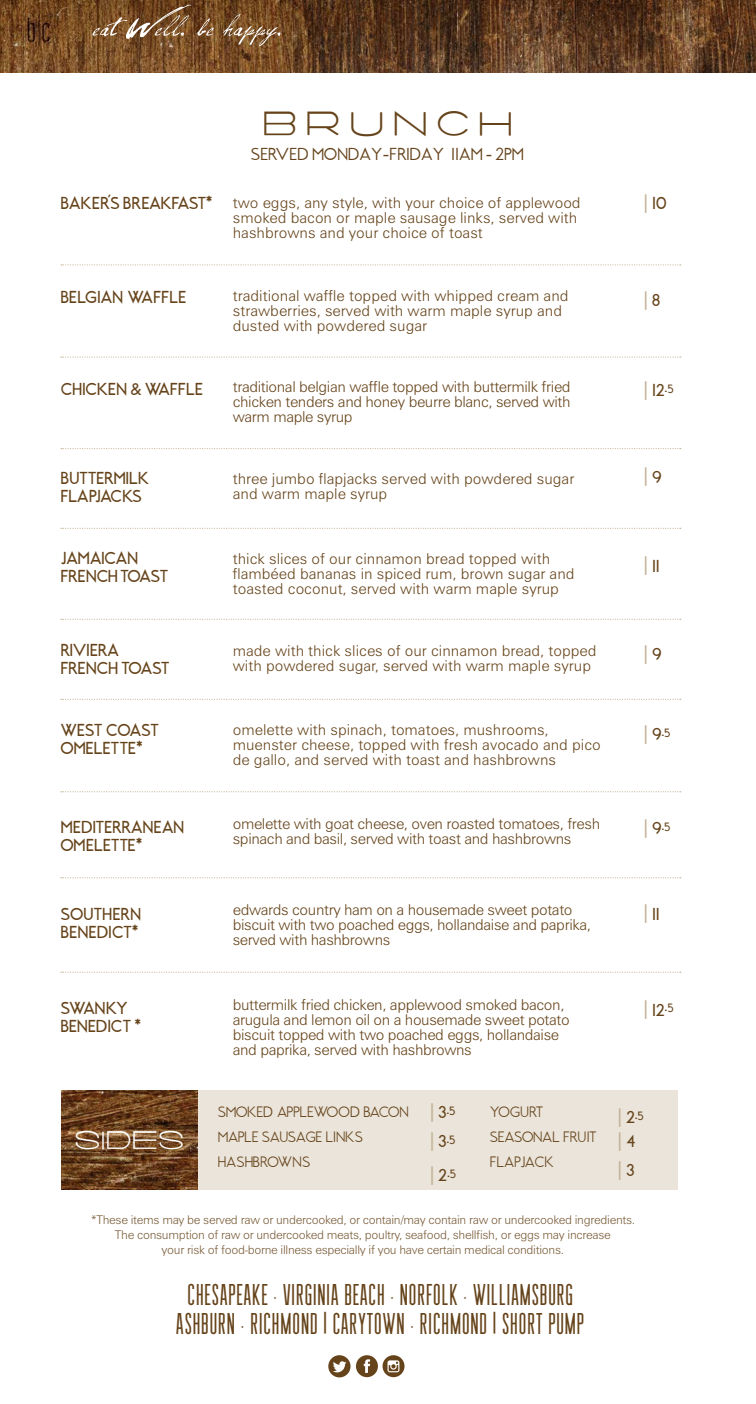
<style>
.page{position:relative;width:756px;height:1404px;background:#fff}
.page>*{position:absolute;margin:0;border:0;box-sizing:border-box;transform-origin:0 0}
.t1{font:36px "Salaryman";letter-spacing:.27em;color:#66441b}
.t2{font:30px/28.5px "Sessions";letter-spacing:.035em;color:#66441b;text-align:center}
.t3{font:27px "Salaryman";letter-spacing:.04em;color:#fff}
.t4{font:500 19.5px "Brixton";color:#c3b296}
.t5{font:500 17.25px/18px "Brixton";letter-spacing:.04em;color:#66441b}
.t6{font:17.25px "Brixton";letter-spacing:.04em;color:#66441b}
.t7{font:300 15px/15px "Zurich BT";color:#66441b}
.t8{font:300 15px/15px "Zurich BT";letter-spacing:-.025em;color:#66441b}
.t9{font:300 15px/24.8px "Brixton";letter-spacing:.02em;color:#66441b}
.t10{font:300 12px/15px "Zurich BT";letter-spacing:-.025em;color:#66441b;text-align:center}
.s1{font-size:19.5px;color:#c3b296}
.s2{font-size:17.25px;color:#66441b}
.s3{font-size:12.3px}
.s4{font-size:22.5px}
</style>
<div class="page">
<img style="left:0;top:0;width:756px;height:72px">
<svg style="left:223px;top:14px;width:58px;height:32px"></svg>
<svg style="left:92px;top:5px;width:122px;height:35px"></svg>
<svg style="left:61px;top:264px;width:620px;height:2px"></svg>
<svg style="left:61px;top:357px;width:620px;height:1px"></svg>
<svg style="left:61px;top:448px;width:620px;height:1px"></svg>
<svg style="left:61px;top:528px;width:620px;height:1px"></svg>
<svg style="left:61px;top:619px;width:620px;height:1px"></svg>
<svg style="left:61px;top:699px;width:620px;height:1px"></svg>
<svg style="left:61px;top:791px;width:620px;height:1px"></svg>
<svg style="left:61px;top:877px;width:620px;height:1px"></svg>
<svg style="left:61px;top:972px;width:620px;height:1px"></svg>
<svg style="left:328px;top:1355px;width:77px;height:22px"></svg>
<div style="left:62px;top:1090px;width:616px;height:99px;background:#eae4da"></div>
<img style="left:61px;top:1090px;width:136px;height:99px">
<h1 class="t1" style="left:263px;top:110px;width:251px">BRUNCH</h1>
<p class="t6" style="left:251px;top:144px;width:274px">SERVED MONDAY-FRIDAY 11AM - 2PM</p>
<p class="t5" style="left:109px;top:181px;width:3px">,</p>
<p class="t5" style="left:644px;top:195px;width:24px"><span class="s1">|</span> 10</p>
<p class="t5" style="left:61px;top:194px;width:153px">BAKERS BREAKFAST*</p>
<p class="t7" style="left:233px;top:195px;width:349px">two eggs, any style, with your choice of applewood smoked bacon or maple sausage links, served with hashbrowns and your choice of toast</p>
<p class="t5" style="left:61px;top:288px;width:126px">BELGIAN WAFFLE</p>
<p class="t7" style="left:233px;top:288px;width:337px">traditional waffle topped with whipped cream and strawberries, served with warm maple syrup and dusted with powdered sugar</p>
<h3 class="t4" style="left:644px;top:287px;width:17px">| <span class="s2">8</span></h3>
<p class="t5" style="left:61px;top:380px;width:143px">CHICKEN &amp; WAFFLE</p>
<p class="t5" style="left:644px;top:381px;width:31px"><span class="s1">|</span> 12.<sup>5</sup></p>
<p class="t7" style="left:233px;top:379px;width:339px;text-align:justify">traditional belgian waffle topped with buttermilk fried chicken tenders and honey beurre blanc, served with warm maple syrup</p>
<p class="t5" style="left:61px;top:469px;width:89px">BUTTERMILK<br>FLAPJACKS</p>
<h3 class="t4" style="left:644px;top:464px;width:19px">| <span class="s2">9</span></h3>
<p class="t7" style="left:233px;top:471px;width:343px">three jumbo flapjacks served with powdered sugar and warm maple syrup</p>
<p class="t5" style="left:61px;top:549px;width:108px">JAMAICAN<br>FRENCH TOAST</p>
<p class="t5" style="left:644px;top:557px;width:17px"><span class="s1">|</span> 11</p>
<p class="t7" style="left:233px;top:551px;width:343px">thick slices of our cinnamon bread topped with flambéed bananas in spiced rum, brown sugar and toasted coconut, served with warm maple syrup</p>
<p class="t5" style="left:61px;top:641px;width:109px">RIVIERA<br>FRENCH TOAST</p>
<h3 class="t4" style="left:644px;top:641px;width:19px">| <span class="s2">9</span></h3>
<p class="t7" style="left:233px;top:643px;width:365px">made with thick slices of our cinnamon bread, topped with powdered sugar, served with warm maple syrup</p>
<p class="t5" style="left:61px;top:721px;width:98px">WEST COAST<br>OMELETTE*</p>
<p class="t5" style="left:644px;top:723px;width:28px"><span class="s1">|</span> 9.<span class="s3">5</span></p>
<p class="t7" style="left:233px;top:722px;width:370px">omelette with spinach, tomatoes, mushrooms, muenster cheese, topped with fresh avocado and pico de gallo, and served with toast and hashbrowns</p>
<p class="t8" style="left:233px;top:816px;width:369px">omelette with goat cheese, oven roasted tomatoes, fresh spinach and basil, served with toast and hashbrowns</p>
<p class="t5" style="left:61px;top:819px;width:124px">MEDITERRANEAN<br>OMELETTE*</p>
<p class="t5" style="left:644px;top:817px;width:28px"><span class="s1">|</span> 9.<span class="s3">5</span></p>
<p class="t8" style="left:233px;top:902px;width:360px">edwards country ham on a housemade sweet potato biscuit with two poached eggs, hollandaise and paprika, served with hashbrowns</p>
<p class="t5" style="left:61px;top:905px;width:81px">SOUTHERN<br>BENEDICT*</p>
<p class="t5" style="left:644px;top:905px;width:17px"><span class="s1">|</span> 11</p>
<p class="t8" style="left:233px;top:997px;width:339px">buttermilk fried chicken, applewood smoked bacon, arugula and lemon oil on a housemade sweet potato biscuit topped with two poached eggs, hollandaise and paprika, served with hashbrowns</p>
<p class="t5" style="left:61px;top:1000px;width:82px">SWANKY<br>BENEDICT *</p>
<p class="t5" style="left:644px;top:1001px;width:31px"><span class="s1">|</span> 12.<sup>5</sup></p>
<h3 class="t3" style="left:75px;top:1130px;width:111px">SIDES</h3>
<h3 class="t4" style="left:430px;top:1099px;width:18px">| <span class="s2">3</span></h3>
<p class="t9" style="left:218px;top:1100px;width:192px">SMOKED APPLEWOOD BACON</p>
<p class="t5" style="left:447px;top:1099px;width:10px">.<span class="s3">5</span></p>
<p class="t9" style="left:218px;top:1125px;width:146px">MAPLE SAUSAGE LINKS<br>HASHBROWNS</p>
<p class="t5" style="left:430px;top:1122px;width:27px;line-height:34px"><span class="s1">|</span> 3.<span class="s3">5 </span><span class="s1">|</span> 2.<span class="s3">5</span></p>
<p class="t9" style="left:490px;top:1100px;width:107px">YOGURT<br>SEASONAL FRUIT<br>FLAPJACK</p>
<p class="t5" style="left:618px;top:1106px;width:27px"><span class="s1">|</span> 2.<span class="s3">5</span></p>
<h3 class="t4" style="left:618px;top:1157px;width:18px">| <span class="s2">3</span></h3>
<h3 class="t4" style="left:618px;top:1128px;width:19px">| <span class="s2">4</span></h3>
<p class="t10" style="left:91px;top:1212px;width:546px">*These items may be served raw or undercooked, or contain/may contain raw or undercooked ingredients.<br>The consumption of raw or undercooked meats, poultry, seafood, shellfish, or eggs may increase<br>your risk of food-borne illness especially if you have certain medical conditions.</p>
<h2 class="t2" style="left:176px;top:1282px;width:409px">CHESAPEAKE • VIRGINIA BEACH • NORFOLK • WILLIAMSBURG<br>ASHBURN • RICHMOND <span class="s4">|</span> CARYTOWN • RICHMOND <span class="s4">|</span> SHORT PUMP</h2>
</div>
